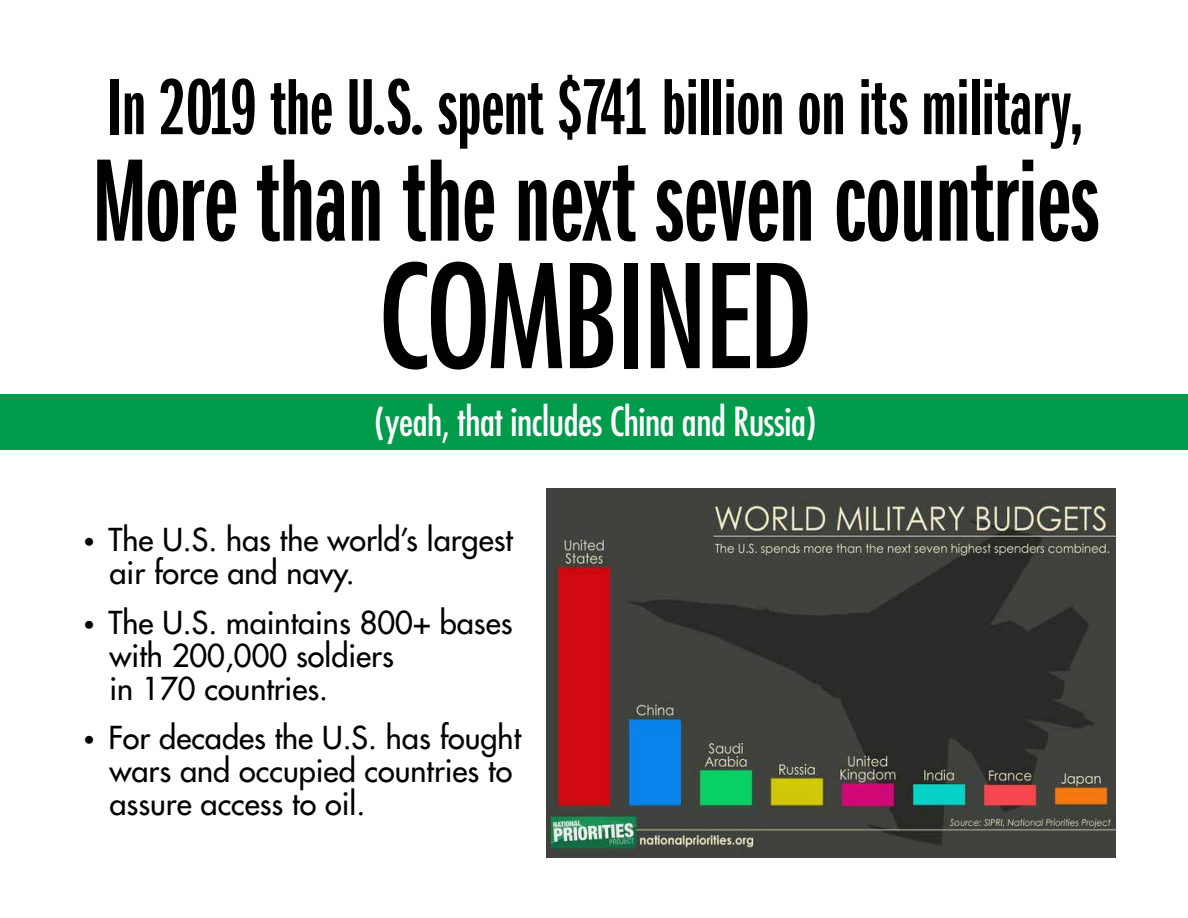
<style>
.page{position:relative;width:1188px;height:918px;background:#fff}
.page>*{position:absolute;margin:0;border:0;box-sizing:border-box;transform-origin:0 0}
.t1{font:condensed 139.5px "Futura";letter-spacing:-.03em;color:#000}
.t2{font:121.5px "Franklin Gothic Demi X Cmpr";color:#000}
.t3{font:82.5px "Franklin Gothic Demi X Cmpr";color:#000}
.t4{font:condensed 39px "Futura";letter-spacing:-.01em;color:#fff}
.t5{font:30.75px/33px "Futura";color:#000}
.s1{font-family:"Futura";font-stretch:condensed;font-size:84px}
.s2{font-size:84px}
.s3{font-weight:800}
</style>
<div class="page">
<img style="left:547px;top:489px;width:568px;height:369px">
<div style="left:0;top:394px;width:1188px;height:56px;background:#009c4b"></div>
<h3 class="t3" style="left:107px;top:62px;width:979px">In 2019 the U<span class="s1">.</span>S<span class="s1">.</span> spent $741 billion on its military<span class="s2">,</span></h3>
<h2 class="t2" style="left:92px;top:135px;width:1009px">More than the next seven countries</h2>
<h1 class="t1" style="left:378px;top:229px;width:437px">combined</h1>
<p class="t4" style="left:375px;top:397px;width:443px">(yeah, that includes China and Russia)</p>
<p class="t5" style="left:109px;top:523px;width:405px;text-indent:-27px"><span class="s3">·</span> The U.S. has the world’s largest air force and navy.</p>
<p class="t5" style="left:109px;top:606px;width:405px;text-indent:-27px"><span class="s3">·</span> The U.S. maintains 800+ bases with 200,000 soldiers<br>in 170 countries.</p>
<p class="t5" style="left:109px;top:721px;width:414px;text-indent:-27px"><span class="s3">·</span> For decades the U.S. has fought wars and occupied countries to assure access to oil.</p>
</div>
